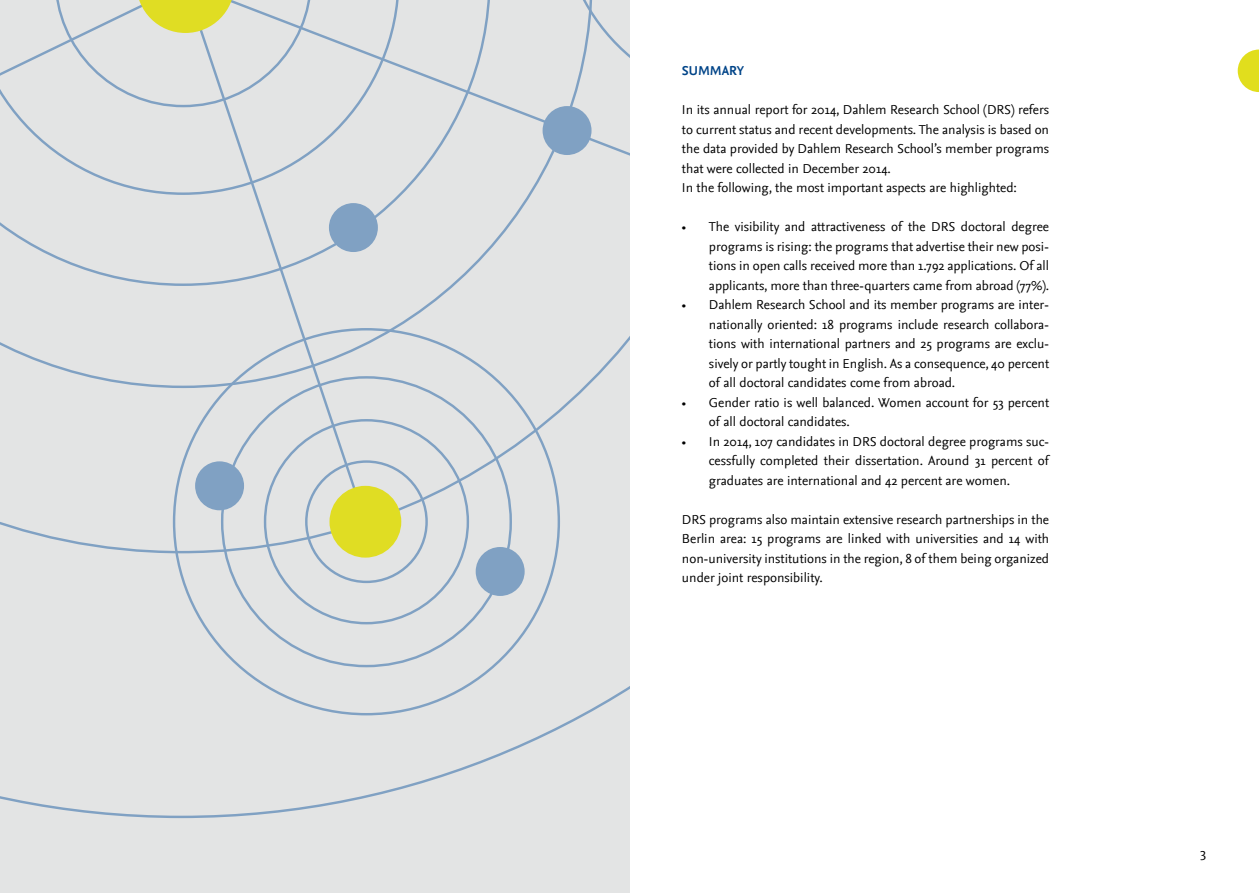
<style>
.page{position:relative;width:1259px;height:893px;background:#fff}
.page>*{position:absolute;margin:0;border:0;box-sizing:border-box;transform-origin:0 0}
.t1{font:13.5px/19.5px "Nexus Sans";color:#000;text-align:justify}
.t2{font:700 13.5px "Nexus Sans";color:#048}
.t3{font:13.5px "Nexus Sans TF";color:#000}
</style>
<div class="page">
<div style="left:0;top:0;width:629px;height:893px;background:#e3e4e4"></div>
<svg style="left:0;top:553px;width:629px;height:265px"></svg>
<svg style="left:0;top:139px;width:629px;height:414px"></svg>
<svg style="left:593px;top:13px;width:36px;height:44px"></svg>
<svg style="left:0;top:0;width:593px;height:388px"></svg>
<svg style="left:0;top:0;width:491px;height:286px"></svg>
<svg style="left:365px;top:0;width:35px;height:195px"></svg>
<svg style="left:0;top:0;width:182px;height:240px"></svg>
<svg style="left:182px;top:0;width:183px;height:515px"></svg>
<svg style="left:54px;top:0;width:258px;height:107px"></svg>
<div style="left:329px;top:486px;width:72px;height:72px;background:#e0dd23;border-radius:50%"></div>
<div style="left:329px;top:203px;width:49px;height:49px;background:#80a1c3;border-radius:50%"></div>
<div style="left:542px;top:106px;width:49px;height:49px;background:#80a1c3;border-radius:50%"></div>
<div style="left:476px;top:547px;width:48px;height:49px;background:#80a1c3;border-radius:50%"></div>
<div style="left:195px;top:461px;width:49px;height:49px;background:#80a1c3;border-radius:50%"></div>
<svg style="left:1237px;top:50px;width:22px;height:42px"></svg>
<p class="t2" style="left:682px;top:63px;width:64px">SUMMARY</p>
<p class="t1" style="left:682px;top:100px;width:369px;text-align:left">In its annual report for 2014, Dahlem Research School (DRS) refers to current status and recent developments. The analysis is based on the data provided by Dahlem Research School’s member programs that were collected in December 2014.<br>In the following, the most important aspects are highlighted:</p>
<p class="t1" style="left:709px;top:217px;width:342px;text-indent:-27px">• The visibility and attractiveness of the DRS doctoral degree programs is rising: the programs that advertise their new posi&shy;tions in open calls received more than 1.792 applications. Of all applicants, more than three-quarters came from abroad (77%).</p>
<p class="t1" style="left:709px;top:295px;width:342px;text-indent:-27px">• Dahlem Research School and its member programs are inter&shy;nationally oriented: 18 programs include research collabora&shy;tions with international partners and 25 programs are exclu&shy;sively or partly tought in English. As a consequence, 40 percent of all doctoral candidates come from abroad.</p>
<p class="t1" style="left:709px;top:393px;width:342px;text-indent:-27px">• Gender ratio is well balanced. Women account for 53 percent of all doctoral candidates.</p>
<p class="t1" style="left:709px;top:432px;width:342px;text-indent:-27px">• In 2014, 107 candidates in DRS doctoral degree programs suc&shy;cessfully completed their dissertation. Around 31 percent of graduates are international and 42 percent are women.</p>
<p class="t1" style="left:682px;top:510px;width:369px">DRS programs also maintain extensive research partnerships in the Berlin area: 15 programs are linked with universities and 14 with non-university institutions in the region, 8 of them being organized under joint responsibility.</p>
<p class="t3" style="left:1199px;top:848px;width:8px">3</p>
</div>
